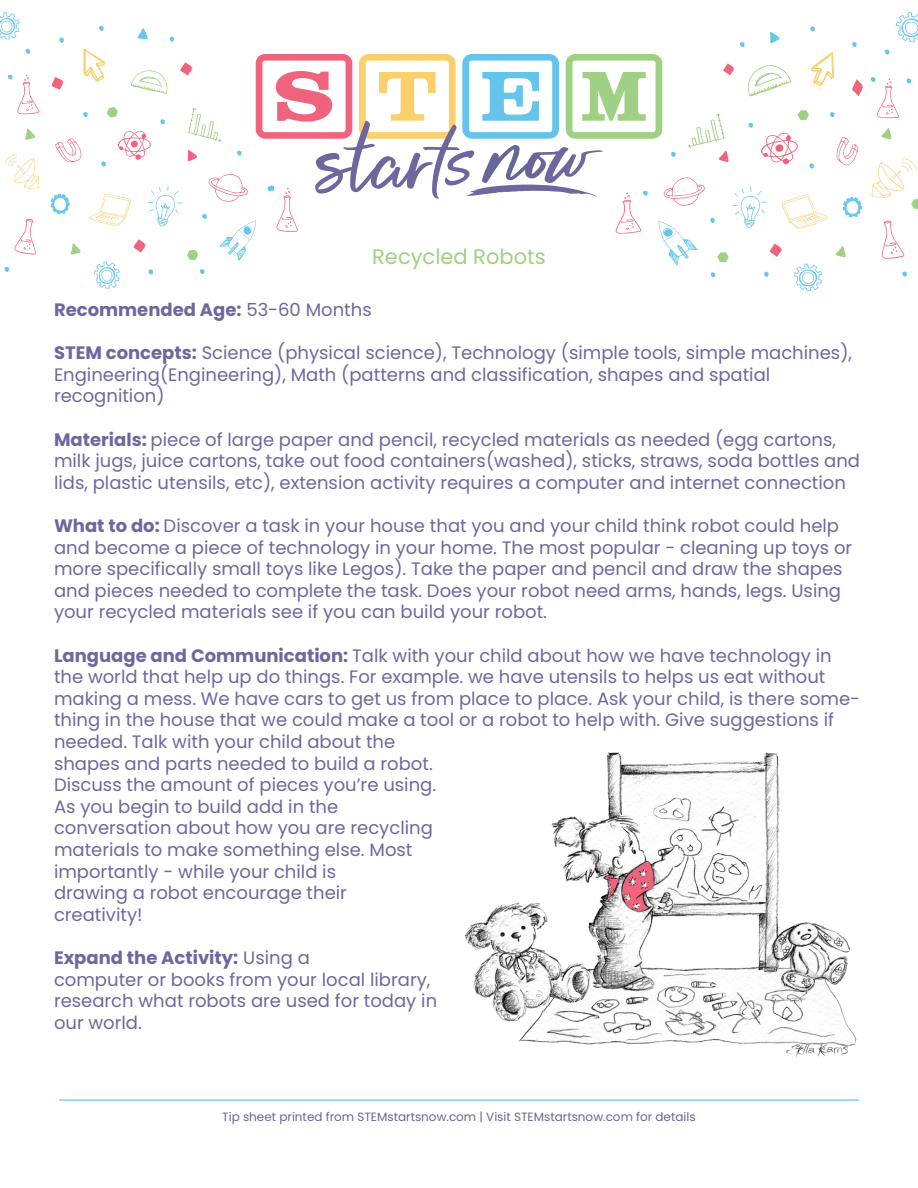
<style>
.page{position:relative;width:918px;height:1188px;background:#fff}
.page>*{position:absolute;margin:0;border:0;box-sizing:border-box;transform-origin:0 0}
.t1{font:21px "Poppins";color:#a0d083}
.t2{font:18px/21.6px "Poppins";color:#70669f}
.t3{font:700 18px "Poppins";color:#70669f}
.t4{font:12px "Poppins";color:#669}
.s1{font-weight:400}
.s2{font-weight:700}
</style>
<div class="page">
<svg style="left:59px;top:1099px;width:800px;height:2px"></svg>
<svg style="left:4px;top:154px;width:35px;height:35px"></svg>
<svg style="left:26px;top:49px;width:4px;height:5px"></svg>
<svg style="left:0;top:12px;width:20px;height:27px"></svg>
<svg style="left:14px;top:219px;width:22px;height:36px"></svg>
<svg style="left:5px;top:267px;width:4px;height:5px"></svg>
<svg style="left:25px;top:128px;width:10px;height:12px"></svg>
<svg style="left:8px;top:74px;width:32px;height:40px"></svg>
<svg style="left:885px;top:49px;width:4px;height:6px"></svg>
<svg style="left:902px;top:271px;width:5px;height:6px"></svg>
<svg style="left:896px;top:12px;width:22px;height:30px"></svg>
<svg style="left:871px;top:77px;width:28px;height:41px"></svg>
<svg style="left:881px;top:128px;width:11px;height:11px"></svg>
<svg style="left:907px;top:78px;width:4px;height:5px"></svg>
<svg style="left:882px;top:220px;width:22px;height:39px"></svg>
<svg style="left:51px;top:26px;width:812px;height:265px"></svg>
<svg style="left:871px;top:158px;width:47px;height:51px"></svg>
<img style="left:465px;top:752px;width:392px;height:306px">
<p class="t1" style="left:372px;top:244px;width:175px">Recycled Robots</p>
<p class="t3" style="left:54px;top:299px;width:319px">Recommended Age: <span class="s1">53-60 Months</span></p>
<p class="t2" style="left:54px;top:342px;width:800px"><span class="s2">STEM concepts:</span> Science (physical science), Technology (simple tools, simple machines),</p>
<p class="t2" style="left:54px;top:364px;width:718px">Engineering(Engineering), Math (patterns and classification, shapes and spatial</p>
<p class="t2" style="left:54px;top:385px;width:112px">recognition)</p>
<p class="t2" style="left:54px;top:429px;width:808px"><span class="s2">Materials:</span> piece of large paper and pencil, recycled materials as needed (egg cartons, milk jugs, juice cartons, take out food containers(washed), sticks, straws, soda bottles and lids, plastic utensils, etc), extension activity requires a computer and internet connection</p>
<p class="t2" style="left:54px;top:515px;width:800px"><span class="s2">What to do:</span> Discover a task in your house that you and your child think robot could help and become a piece of technology in your home. The most popular - cleaning up toys or more specifically small toys like Legos). Take the paper and pencil and draw the shapes and pieces needed to complete the task. Does your robot need arms, hands, legs. Using your recycled materials see if you can build your robot.</p>
<p class="t2" style="left:54px;top:645px;width:808px"><span class="s2">Language and Communication:</span> Talk with your child about how we have technology in the world that help up do things. For example. we have utensils to helps us eat without making a mess. We have cars to get us from place to place. Ask your child, is there some&shy;thing in the house that we could make a tool or a robot to help with. Give suggestions if needed. Talk with your child about the<br>shapes and parts needed to build a robot.<br>Discuss the amount of pieces you’re using.<br>As you begin to build add in the</p>
<p class="t2" style="left:54px;top:817px;width:380px">conversation about how you are recycling</p>
<p class="t2" style="left:54px;top:839px;width:360px">materials to make something else. Most importantly - while your child is</p>
<p class="t2" style="left:54px;top:882px;width:295px">drawing a robot encourage their</p>
<p class="t2" style="left:54px;top:904px;width:90px">creativity!</p>
<p class="t3" style="left:54px;top:947px;width:257px">Expand the Activity: <span class="s1">Using a</span></p>
<p class="t2" style="left:54px;top:969px;width:385px">computer or books from your local library, research what robots are used for today in our world.</p>
<p class="t4" style="left:222px;top:1110px;width:475px">Tip sheet printed from STEMstartsnow.com | Visit STEMstartsnow.com for details</p>
</div>
